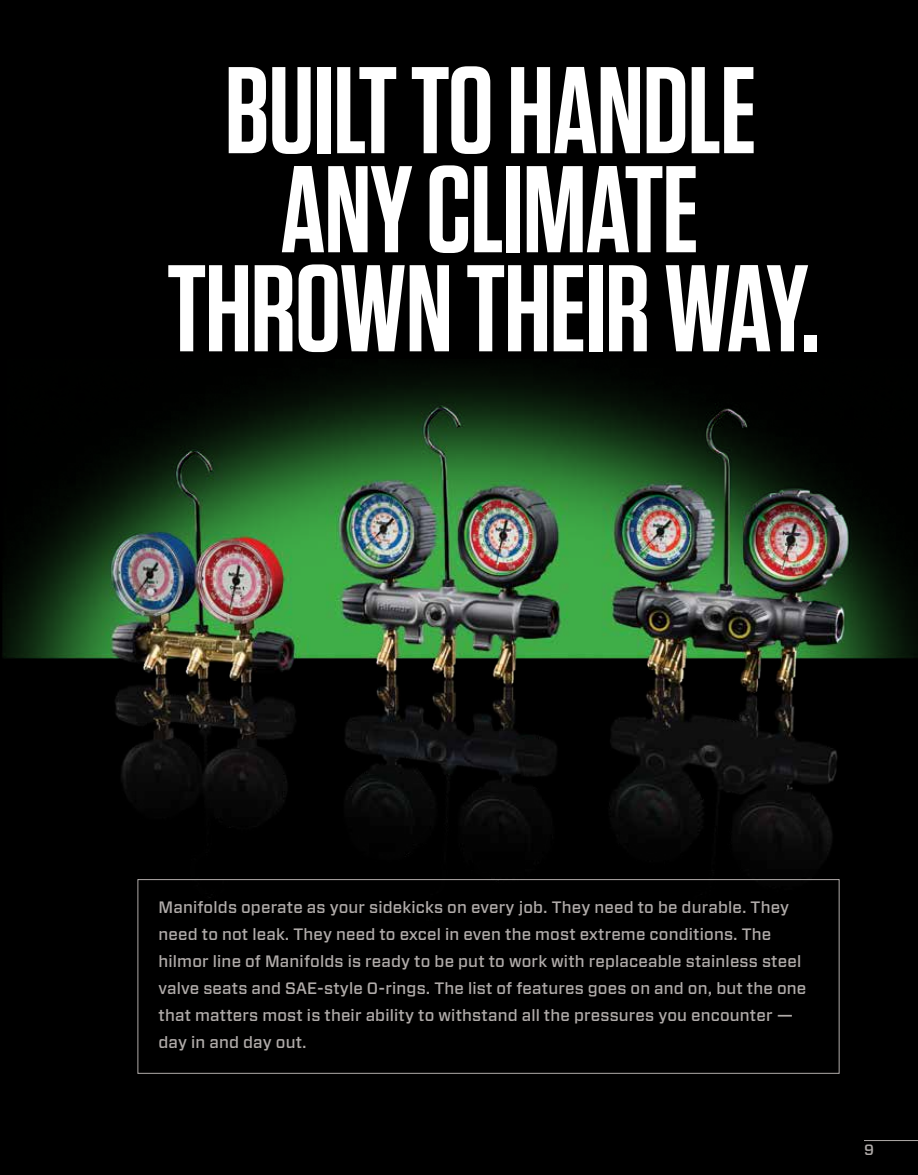
<style>
.page{position:relative;width:918px;height:1175px;background:#fff}
.page>*{position:absolute;margin:0;border:0;box-sizing:border-box;transform-origin:0 0}
.t1{font:600 123px/99px "Tungsten";letter-spacing:-.01em;color:#fff;text-align:center}
.t2{font:500 16.5px/27px "Forza";letter-spacing:.01em;color:#b0aba9}
.t3{font:500 15px "Forza";color:#b0aba9}
</style>
<div class="page">
<div style="left:0;top:0;width:918px;height:1174px;background:#000"></div>
<img style="left:2px;top:373px;width:916px;height:548px">
<hr style="left:864px;top:1140px;width:54px;height:1px;background:#b0aba9">
<div style="left:138px;top:879px;width:702px;height:194px;border:1px solid #b0aba9"></div>
<h1 class="t1" style="left:167px;top:63px;width:654px">BUILT TO HANDLE<br>ANY CLIMATE<br>THROWN THEIR WAY.</h1>
<p class="t2" style="left:159px;top:894px;width:649px">Manifolds operate as your sidekicks on every job. They need to be durable. They need to not leak. They need to excel in even the most extreme conditions. The hilmor line of Manifolds is ready to be put to work with replaceable stainless steel valve seats and SAE-style O-rings. The list of features goes on and on, but the one that matters most is their ability to withstand all the pressures you encounter — day in and day out.</p>
<p class="t3" style="left:864px;top:1139px;width:11px">9</p>
</div>
